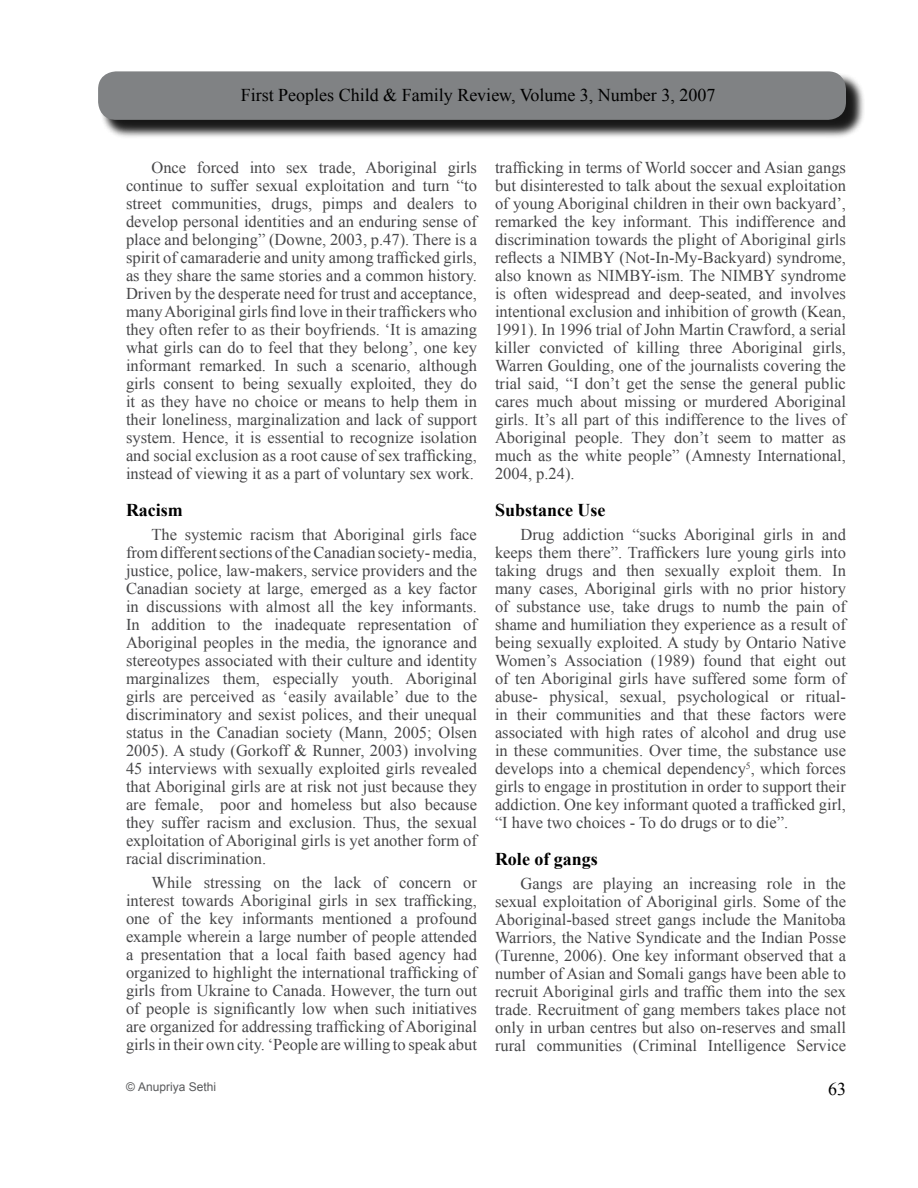
<style>
.page{position:relative;width:918px;height:1188px;background:#fff}
.page>*{position:absolute;margin:0;border:0;box-sizing:border-box;transform-origin:0 0}
.t1{font:18px "Times New Roman";color:#000}
.t2{font:700 18px "Times New Roman";color:#000}
.t3{font:16.5px/18px "Times New Roman";color:#464648;text-align:justify}
.t4{font:12px "Arial";color:#58595b}
</style>
<div class="page">
<div style="left:100px;top:73px;width:766px;height:67px;background:#000;opacity:.75"></div>
<div style="left:98px;top:71px;width:748px;height:49px;background:#808284;border-radius:18px"></div>
<p class="t1" style="left:241px;top:83px;width:476px">First Peoples Child &amp; Family Review, Volume 3, Number 3, 2007</p>
<p class="t3" style="left:126px;top:159px;width:353px;text-indent:26px">Once forced into sex trade, Aboriginal girls continue to suffer sexual exploitation and turn “to street communities, drugs, pimps and dealers to develop personal identities and an enduring sense of place and belonging” (Downe, 2003, p.47). There is a spirit of camaraderie and unity among trafficked girls, as they share the same stories and a common history.<br>Driven by the desperate need for trust and acceptance, many Aboriginal girls find love in their traffickers who they often refer to as their boyfriends. ‘It is amazing what girls can do to feel that they belong’, one key informant remarked. In such a scenario, although girls consent to being sexually exploited, they do it as they have no choice or means to help them in their loneliness, marginalization and lack of support system. Hence, it is essential to recognize isolation and social exclusion as a root cause of sex trafficking, instead of viewing it as a part of voluntary sex work.</p>
<p class="t2" style="left:126px;top:498px;width:58px">Racism</p>
<p class="t3" style="left:126px;top:525px;width:353px;text-indent:26px">The systemic racism that Aboriginal girls face from different sections of the Canadian society- media, justice, police, law-makers, service providers and the Canadian society at large, emerged as a key factor in discussions with almost all the key informants.<br>In addition to the inadequate representation of Aboriginal peoples in the media, the ignorance and stereotypes associated with their culture and identity marginalizes them, especially youth. Aboriginal girls are perceived as ‘easily available’ due to the discriminatory and sexist polices, and their unequal status in the Canadian society (Mann, 2005; Olsen 2005). A study (Gorkoff &amp; Runner, 2003) involving 45 interviews with sexually exploited girls revealed that Aboriginal girls are at risk not just because they are female, poor and homeless but also because they suffer racism and exclusion. Thus, the sexual exploitation of Aboriginal girls is yet another form of racial discrimination.</p>
<p class="t3" style="left:126px;top:873px;width:353px;text-indent:26px">While stressing on the lack of concern or interest towards Aboriginal girls in sex trafficking, one of the key informants mentioned a profound example wherein a large number of people attended a presentation that a local faith based agency had organized to highlight the international trafficking of girls from Ukraine to Canada. However, the turn out of people is significantly low when such initiatives are organized for addressing trafficking of Aboriginal girls in their own city. ‘People are willing to speak abut</p>
<p class="t4" style="left:126px;top:1079px;width:92px">© Anupriya Sethi</p>
<p class="t3" style="left:495px;top:159px;width:353px">trafficking in terms of World soccer and Asian gangs but disinterested to talk about the sexual exploitation of young Aboriginal children in their own backyard’, remarked the key informant. This indifference and discrimination towards the plight of Aboriginal girls reflects a NIMBY (Not-In-My-Backyard) syndrome, also known as NIMBY-ism. The NIMBY syndrome is often widespread and deep-seated, and involves intentional exclusion and inhibition of growth (Kean, 1991). In 1996 trial of John Martin Crawford, a serial killer convicted of killing three Aboriginal girls, Warren Goulding, one of the journalists covering the trial said, “I don’t get the sense the general public cares much about missing or murdered Aboriginal girls. It’s all part of this indifference to the lives of Aboriginal people. They don’t seem to matter as much as the white people” (Amnesty International, 2004, p.24).</p>
<p class="t2" style="left:495px;top:498px;width:112px">Substance Use</p>
<p class="t3" style="left:495px;top:525px;width:353px;text-indent:26px">Drug addiction “sucks Aboriginal girls in and keeps them there”. Traffickers lure young girls into taking drugs and then sexually exploit them. In many cases, Aboriginal girls with no prior history of substance use, take drugs to numb the pain of shame and humiliation they experience as a result of being sexually exploited. A study by Ontario Native Women’s Association (1989) found that eight out of ten Aboriginal girls have suffered some form of abuse- physical, sexual, psychological or ritual&shy;in their communities and that these factors were associated with high rates of alcohol and drug use in these communities. Over time, the substance use develops into a chemical dependency<sup>5</sup>, which forces girls to engage in prostitution in order to support their addiction. One key informant quoted a trafficked girl, “I have two choices - To do drugs or to die”.</p>
<p class="t2" style="left:495px;top:846px;width:104px">Role of gangs</p>
<p class="t3" style="left:495px;top:874px;width:353px;text-indent:26px">Gangs are playing an increasing role in the sexual exploitation of Aboriginal girls. Some of the Aboriginal-based street gangs include the Manitoba Warriors, the Native Syndicate and the Indian Posse (Turenne, 2006). One key informant observed that a number of Asian and Somali gangs have been able to recruit Aboriginal girls and traffic them into the sex trade. Recruitment of gang members takes place not only in urban centres but also on-reserves and small rural communities (Criminal Intelligence Service</p>
<p class="t1" style="left:828px;top:1077px;width:19px">63</p>
</div>
